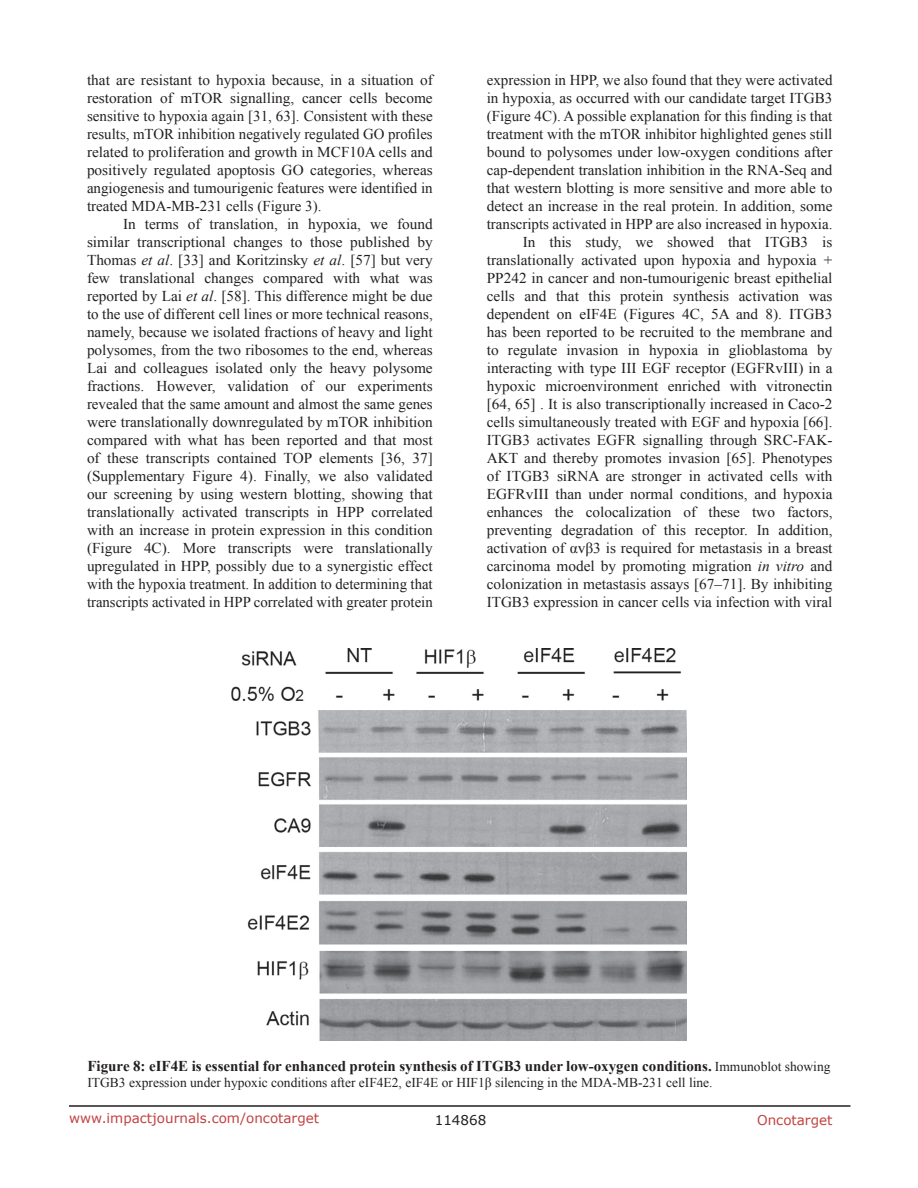
<style>
.page{position:relative;width:918px;height:1188px;background:#fff}
.page>*{position:absolute;margin:0;border:0;box-sizing:border-box;transform-origin:0 0}
.BodyText{font:15px/18px "Times New Roman";color:#231f20;text-align:justify}
.Figuretrx{font:700 15px "Times New Roman";color:#231f20}
.Figuretrx-2{font:13.5px "Times New Roman";color:#231f20}
.t1{font:13.5px "Verdana";color:#c24141}
.t2{font:13.5px "Verdana";color:#231f20}
.s1{font-style:italic}
.s2{font-weight:400;font-size:13.5px}
</style>
<div class="page">
<hr style="left:69px;top:1105px;width:781px;height:2px;background:#231f20">
<img style="left:231px;top:649px;width:456px;height:392px">
<p class="BodyText" style="left:87px;top:71px;width:347px">that are resistant to hypoxia because, in a situation of restoration of mTOR signalling, cancer cells become sensitive to hypoxia again [31, 63]. Consistent with these results, mTOR inhibition negatively regulated GO profiles related to proliferation and growth in MCF10A cells and positively regulated apoptosis GO categories, whereas angiogenesis and tumourigenic features were identified in treated MDA-MB-231 cells (Figure 3).</p>
<p class="BodyText" style="left:87px;top:215px;width:347px;text-indent:36px">In terms of translation, in hypoxia, we found similar transcriptional changes to those published by Thomas <span class="s1">et al</span>. [33] and Koritzinsky <span class="s1">et al</span>. [57] but very few translational changes compared with what was reported by Lai <span class="s1">et al</span>. [58]. This difference might be due to the use of different cell lines or more technical reasons, namely, because we isolated fractions of heavy and light polysomes, from the two ribosomes to the end, whereas Lai and colleagues isolated only the heavy polysome fractions. However, validation of our experiments revealed that the same amount and almost the same genes were translationally downregulated by mTOR inhibition compared with what has been reported and that most of these transcripts contained TOP elements [36, 37] (Supplementary Figure 4). Finally, we also validated our screening by using western blotting, showing that translationally activated transcripts in HPP correlated with an increase in protein expression in this condition (Figure 4C). More transcripts were translationally upregulated in HPP, possibly due to a synergistic effect with the hypoxia treatment. In addition to determining that transcripts activated in HPP correlated with greater protein</p>
<p class="BodyText" style="left:487px;top:71px;width:347px">expression in HPP, we also found that they were activated in hypoxia, as occurred with our candidate target ITGB3 (Figure 4C). A possible explanation for this finding is that treatment with the mTOR inhibitor highlighted genes still bound to polysomes under low-oxygen conditions after cap-dependent translation inhibition in the RNA-Seq and that western blotting is more sensitive and more able to detect an increase in the real protein. In addition, some transcripts activated in HPP are also increased in hypoxia.</p>
<p class="BodyText" style="left:487px;top:233px;width:347px;text-indent:36px">In this study, we showed that ITGB3 is translationally activated upon hypoxia and hypoxia + PP242 in cancer and non-tumourigenic breast epithelial cells and that this protein synthesis activation was dependent on eIF4E (Figures 4C, 5A and 8). ITGB3 has been reported to be recruited to the membrane and to regulate invasion in hypoxia in glioblastoma by interacting with type III EGF receptor (EGFRvIII) in a hypoxic microenvironment enriched with vitronectin [64, 65] . It is also transcriptionally increased in Caco-2 cells simultaneously treated with EGF and hypoxia [66].<br>ITGB3 activates EGFR signalling through SRC-FAK-AKT and thereby promotes invasion [65]. Phenotypes of ITGB3 siRNA are stronger in activated cells with EGFRvIII than under normal conditions, and hypoxia enhances the colocalization of these two factors, preventing degradation of this receptor. In addition, activation of αvβ3 is required for metastasis in a breast carcinoma model by promoting migration <span class="s1">in vitro</span> and colonization in metastasis assays [67–71]. By inhibiting ITGB3 expression in cancer cells via infection with viral</p>
<p class="Figuretrx" style="left:87px;top:1056px;width:745px">Figure 8: eIF4E is essential for enhanced protein synthesis of ITGB3 under low-oxygen conditions. <span class="s2">Immunoblot showing</span></p>
<p class="Figuretrx-2" style="left:87px;top:1074px;width:627px">ITGB3 expression under hypoxic conditions after eIF4E2, eIF4E or HIF1β silencing in the MDA-MB-231 cell line.</p>
<p class="t1" style="left:69px;top:1109px;width:252px">www.impactjournals.com/oncotarget</p>
<p class="t2" style="left:435px;top:1111px;width:53px">114868</p>
<p class="t1" style="left:757px;top:1111px;width:77px">Oncotarget</p>
</div>
